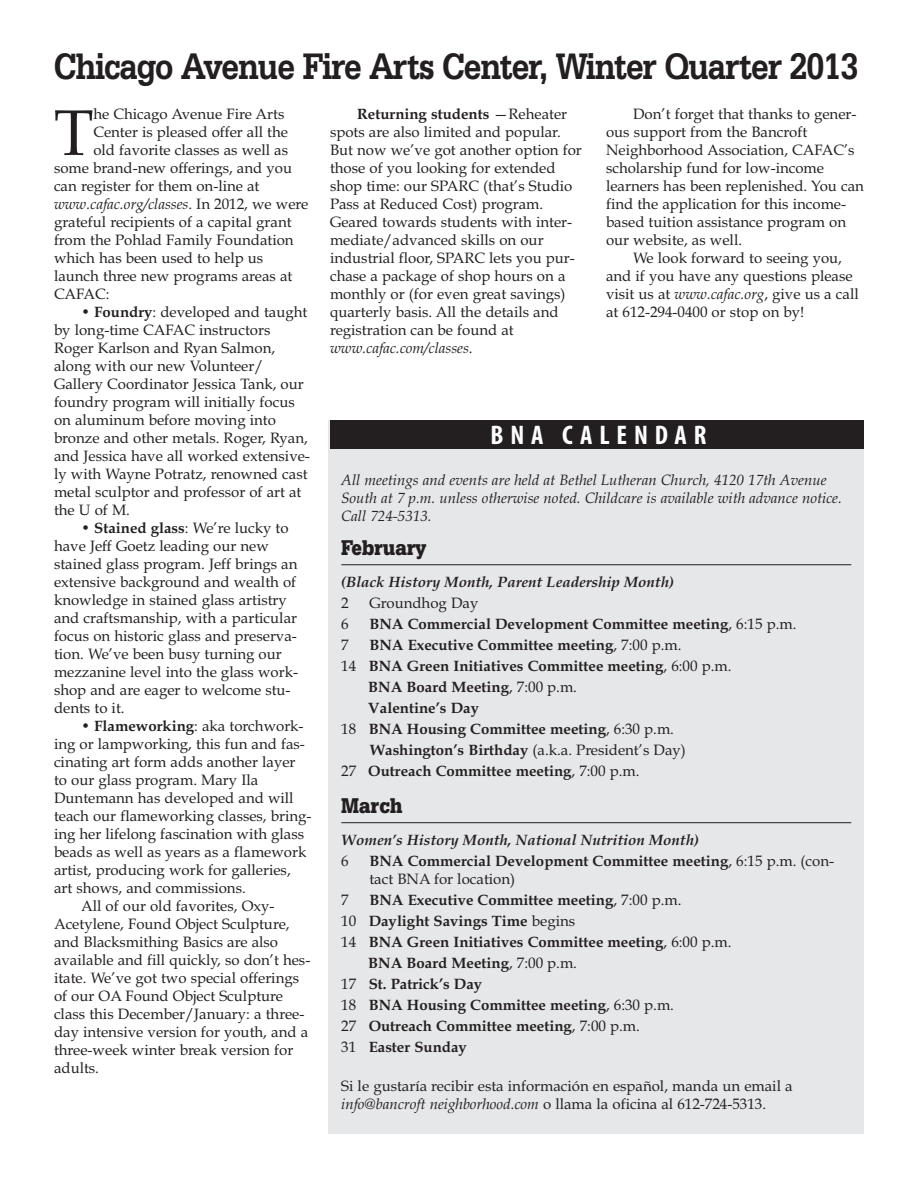
<style>
.page{position:relative;width:918px;height:1188px;background:#fff}
.page>*{position:absolute;margin:0;border:0;box-sizing:border-box;transform-origin:0 0}
.t1{font:64.5px "Book Antiqua";color:#231f20}
.t2{font:700 39px "Serifa BT";letter-spacing:-.035em;color:#231f20;scale:.85 1}
.t3{font:700 condensed 27px "Myriad Pro";letter-spacing:.255em;color:#fff}
.t4{font:900 22.5px "Serifa BT";letter-spacing:-.01em;color:#231f20;scale:.85 1}
.t5{font:15px/18px "Book Antiqua";color:#231f20}
.t6{font:700 15px/18px "Book Antiqua";color:#231f20}
.t7{font:italic 15px/18px "Book Antiqua";color:#231f20}
.t8{font:italic 700 15px "Book Antiqua";color:#231f20}
.s1{font-style:normal}
.s2{font-weight:700}
.s3{font-style:italic}
.s4{font-weight:400}
</style>
<div class="page">
<div style="left:328px;top:420px;width:536px;height:714px;background:#e6e7e9"></div>
<hr style="left:341px;top:564px;width:510px;height:1px;background:#231f20">
<hr style="left:341px;top:822px;width:510px;height:1px;background:#231f20">
<div style="left:331px;top:421px;width:533px;height:28px;background:#231f20"></div>
<h2 class="t2" style="left:54px;top:42px;width:948px">Chicago Avenue Fire Arts Center, Winter Quarter 2013</h2>
<h1 class="t1" style="left:54px;top:93px;width:41px">T</h1>
<p class="t5" style="left:93px;top:105px;width:193px">he Chicago Avenue Fire Arts</p>
<p class="t5" style="left:93px;top:123px;width:196px">Center is pleased offer all the</p>
<p class="t5" style="left:93px;top:141px;width:196px">old favorite classes as well as</p>
<p class="t5" style="left:54px;top:159px;width:240px">some brand-new offerings, and you</p>
<p class="t5" style="left:54px;top:177px;width:207px">can register for them on-line at</p>
<p class="t7" style="left:54px;top:195px;width:256px">www.cafac.org/classes<span class="s1">. In 2012, we were</span></p>
<p class="t5" style="left:54px;top:213px;width:239px">grateful recipients of a capital grant</p>
<p class="t5" style="left:54px;top:231px;width:241px">from the Pohlad Family Foundation</p>
<p class="t5" style="left:54px;top:249px;width:211px">which has been used to help us</p>
<p class="t5" style="left:54px;top:267px;width:240px">launch three new programs areas at</p>
<p class="t5" style="left:54px;top:285px;width:57px">CAFAC:</p>
<p class="t5" style="left:54px;top:303px;width:257px;text-indent:27px">• <span class="s2">Foundry</span>: developed and taught by long-time CAFAC instructors<br>Roger Karlson and Ryan Salmon, along with our new Volunteer/<br>Gallery Coordinator Jessica Tank, our foundry program will initially focus on aluminum before moving into bronze and other metals. Roger, Ryan, and Jessica have all worked extensive&shy;ly with Wayne Potratz, renowned cast metal sculptor and professor of art at the U of M.</p>
<p class="t5" style="left:54px;top:519px;width:246px;text-indent:27px">• <span class="s2">Stained glass</span>: We’re lucky to have Jeff Goetz leading our new stained glass program. Jeff brings an extensive background and wealth of knowledge in stained glass artistry and craftsmanship, with a particular focus on historic glass and preserva&shy;tion. We’ve been busy turning our mezzanine level into the glass work&shy;shop and are eager to welcome stu&shy;dents to it.</p>
<p class="t5" style="left:81px;top:717px;width:224px">• <span class="s2">Flameworking</span>: aka torchwork-</p>
<p class="t5" style="left:54px;top:735px;width:252px">ing or lampworking, this fun and fas-</p>
<p class="t5" style="left:54px;top:753px;width:243px">cinating art form adds another layer</p>
<p class="t5" style="left:54px;top:771px;width:206px">to our glass program. Mary Ila</p>
<p class="t5" style="left:54px;top:789px;width:241px">Duntemann has developed and will</p>
<p class="t5" style="left:54px;top:807px;width:259px">teach our flameworking classes, bring-</p>
<p class="t5" style="left:54px;top:825px;width:252px">ing her lifelong fascination with glass</p>
<p class="t5" style="left:54px;top:843px;width:254px">beads as well as years as a flamework</p>
<p class="t5" style="left:54px;top:861px;width:238px">artist, producing work for galleries,</p>
<p class="t5" style="left:54px;top:879px;width:193px">art shows, and commissions.</p>
<p class="t5" style="left:81px;top:897px;width:195px">All of our old favorites, Oxy-</p>
<p class="t5" style="left:54px;top:915px;width:237px">Acetylene, Found Object Sculpture,</p>
<p class="t5" style="left:54px;top:933px;width:226px">and Blacksmithing Basics are also</p>
<p class="t5" style="left:54px;top:951px;width:258px">available and fill quickly, so don’t hes-</p>
<p class="t5" style="left:54px;top:969px;width:247px">itate. We’ve got two special offerings</p>
<p class="t5" style="left:54px;top:987px;width:231px">of our OA Found Object Sculpture</p>
<p class="t5" style="left:54px;top:1005px;width:252px">class this December/January: a three-</p>
<p class="t5" style="left:54px;top:1023px;width:256px">day intensive version for youth, and a</p>
<p class="t5" style="left:54px;top:1041px;width:241px">three-week winter break version for</p>
<p class="t5" style="left:54px;top:1059px;width:47px">adults.</p>
<p class="t5" style="left:330px;top:105px;width:253px;text-indent:27px"><span class="s2">Returning students</span> —Reheater spots are also limited and popular.<br>But now we’ve got another option for those of you looking for extended shop time: our SPARC (that’s Studio Pass at Reduced Cost) program.<br>Geared towards students with inter&shy;mediate/advanced skills on our industrial floor, SPARC lets you pur&shy;chase a package of shop hours on a monthly or (for even great savings) quarterly basis. All the details and registration can be found at <span class="s3">www.cafac.com/classes</span>.</p>
<p class="t5" style="left:606px;top:105px;width:259px;text-indent:27px">Don’t forget that thanks to gener&shy;ous support from the Bancroft Neighborhood Association, CAFAC’s scholarship fund for low-income learners has been replenished. You can find the application for this income&shy;based tuition assistance program on our website, as well.</p>
<p class="t5" style="left:606px;top:249px;width:254px;text-indent:27px">We look forward to seeing you, and if you have any questions please visit us at <span class="s3">www.cafac.org</span>, give us a call at 612-294-0400 or stop on by!</p>
<h3 class="t3" style="left:490px;top:418px;width:218px">BNA CALENDAR</h3>
<p class="t7" style="left:341px;top:471px;width:502px">All meetings and events are held at Bethel Lutheran Church, 4120 17th Avenue<br>South at 7 p.m. unless otherwise noted. Childcare is available with advance notice.<br>Call 724-5313.</p>
<h3 class="t4" style="left:341px;top:534px;width:102px">February</h3>
<p class="t8" style="left:341px;top:573px;width:334px">(Black History Month, Parent Leadership Month)</p>
<p class="t5" style="left:341px;top:594px;width:9px">2</p>
<p class="t5" style="left:369px;top:594px;width:111px">Groundhog Day</p>
<p class="t5" style="left:341px;top:615px;width:9px">6</p>
<p class="t6" style="left:369px;top:615px;width:429px">BNA Commercial Development Committee meeting<span class="s4">, 6:15 p.m.</span></p>
<p class="t5" style="left:341px;top:636px;width:9px">7</p>
<p class="t6" style="left:369px;top:636px;width:314px">BNA Executive Committee meeting<span class="s4">, 7:00 p.m.</span></p>
<p class="t6" style="left:341px;top:657px;width:392px"><span class="s4">14</span> BNA Green Initiatives Committee meeting<span class="s4">, 6:00 p.m.</span></p>
<p class="t6" style="left:368px;top:678px;width:210px">BNA Board Meeting<span class="s4">, 7:00 p.m.</span></p>
<p class="t6" style="left:368px;top:699px;width:112px">Valentine’s Day</p>
<p class="t6" style="left:341px;top:720px;width:334px"><span class="s4">18</span> BNA Housing Committee meeting<span class="s4">, 6:30 p.m.</span></p>
<p class="t5" style="left:370px;top:741px;width:317px"><span class="s2">Washington’s Birthday</span> (a.k.a. President’s Day)</p>
<p class="t6" style="left:341px;top:762px;width:300px"><span class="s4">27</span> Outreach Committee meeting<span class="s4">, 7:00 p.m.</span></p>
<h3 class="t4" style="left:341px;top:792px;width:73px">March</h3>
<p class="t8" style="left:341px;top:831px;width:359px">Women’s History Month, National Nutrition Month)</p>
<p class="t5" style="left:341px;top:852px;width:9px">6</p>
<p class="t6" style="left:369px;top:852px;width:466px">BNA Commercial Development Committee meeting<span class="s4">, 6:15 p.m. (con&shy;tact BNA for location)</span></p>
<p class="t5" style="left:341px;top:891px;width:9px">7</p>
<p class="t6" style="left:369px;top:891px;width:314px">BNA Executive Committee meeting<span class="s4">, 7:00 p.m.</span></p>
<p class="t6" style="left:341px;top:912px;width:235px"><span class="s4">10</span> Daylight Savings Time <span class="s4">begins</span></p>
<p class="t6" style="left:341px;top:933px;width:392px"><span class="s4">14</span> BNA Green Initiatives Committee meeting<span class="s4">, 6:00 p.m.</span></p>
<p class="t6" style="left:368px;top:954px;width:210px">BNA Board Meeting<span class="s4">, 7:00 p.m.</span></p>
<p class="t6" style="left:341px;top:975px;width:143px"><span class="s4">17</span> St. Patrick’s Day</p>
<p class="t6" style="left:341px;top:996px;width:334px"><span class="s4">18</span> BNA Housing Committee meeting<span class="s4">, 6:30 p.m.</span></p>
<p class="t6" style="left:341px;top:1017px;width:300px"><span class="s4">27</span> Outreach Committee meeting<span class="s4">, 7:00 p.m.</span></p>
<p class="t6" style="left:341px;top:1038px;width:127px"><span class="s4">31</span> Easter Sunday</p>
<p class="t5" style="left:341px;top:1077px;width:453px">Si le gustaría recibir esta información en español, manda un email a <span class="s3">info@bancroft neighborhood.com</span> o llama la oficina al 612-724-5313.</p>
</div>
